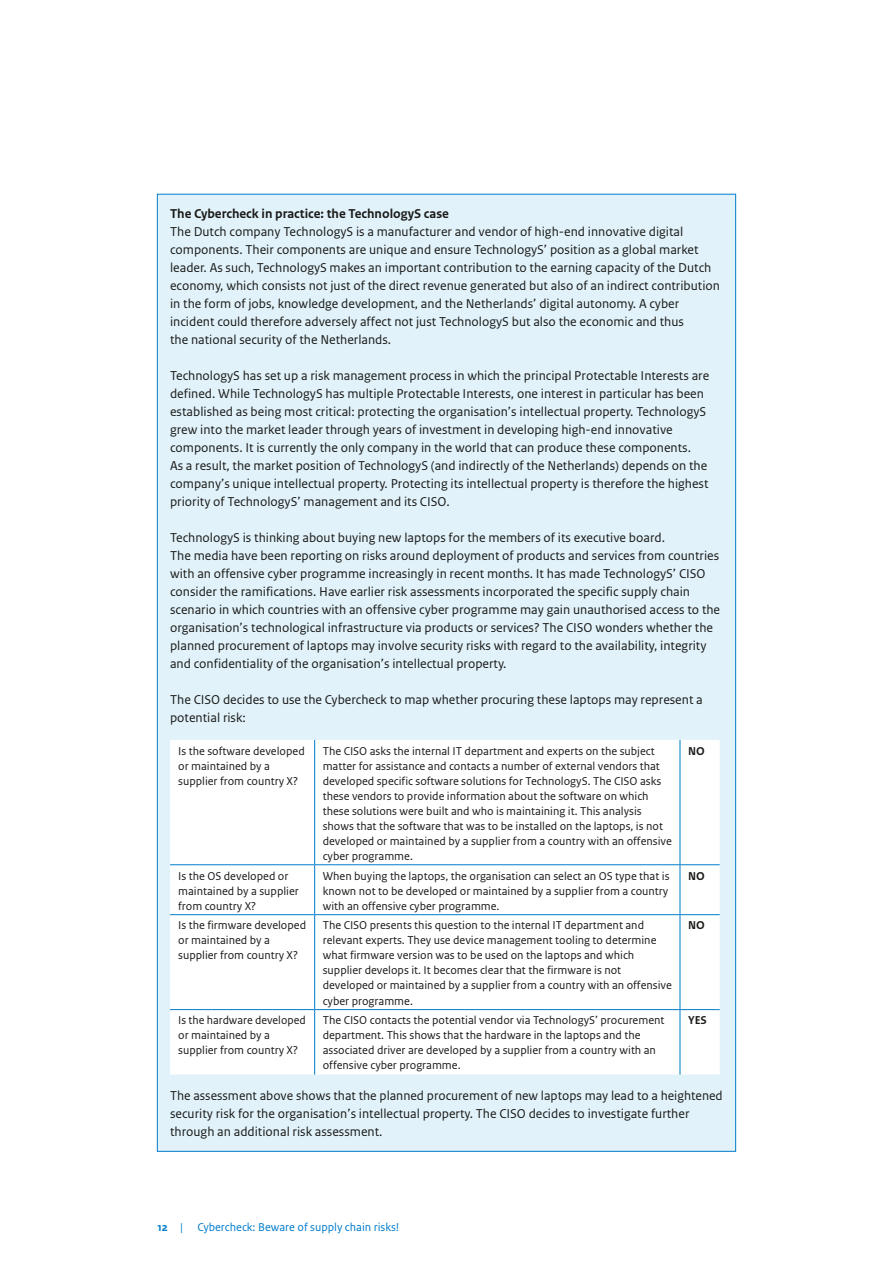
<style>
.page{position:relative;width:893px;height:1263px;background:#fff}
.page>*{position:absolute;margin:0;border:0;box-sizing:border-box;transform-origin:0 0}
.Kadertekst{font:13.5px/18px "Rijksoverheid Sans Text";color:#1a1a18}
.Kadertekst-2{font:700 13.5px "Rijksoverheid Sans Text";color:#1a1a18}
.Tabel_Broodtekst{font:12px/15px "Rijksoverheid Sans Text";color:#1a1a18}
.t1{font:12px "Rijksoverheid Sans Text";color:#007ccb}
.Tabel_Broodtekst-2{font:700 12px "Rijksoverheid Sans Text";color:#1a1a18}
.s1{font-weight:700}
</style>
<div class="page">
<div style="left:157px;top:194px;width:579px;height:958px;background:#e1f2fa;border:1px solid #007ccb"></div>
<div style="left:170px;top:740px;width:550px;height:334px;background:#fff"></div>
<hr style="left:314px;top:740px;width:1px;height:124px;background:#007ccb">
<hr style="left:680px;top:740px;width:1px;height:124px;background:#007ccb">
<hr style="left:170px;top:864px;width:145px;height:1px;background:#007ccb">
<hr style="left:315px;top:864px;width:365px;height:1px;background:#007ccb">
<hr style="left:314px;top:865px;width:1px;height:49px;background:#007ccb">
<hr style="left:680px;top:864px;width:40px;height:1px;background:#007ccb">
<hr style="left:680px;top:865px;width:1px;height:49px;background:#007ccb">
<hr style="left:170px;top:914px;width:145px;height:1px;background:#007ccb">
<hr style="left:315px;top:914px;width:365px;height:1px;background:#007ccb">
<hr style="left:314px;top:915px;width:1px;height:94px;background:#007ccb">
<hr style="left:680px;top:914px;width:40px;height:1px;background:#007ccb">
<hr style="left:680px;top:915px;width:1px;height:94px;background:#007ccb">
<hr style="left:170px;top:1009px;width:145px;height:1px;background:#007ccb">
<hr style="left:315px;top:1009px;width:365px;height:1px;background:#007ccb">
<hr style="left:314px;top:1010px;width:1px;height:64px;background:#007ccb">
<hr style="left:680px;top:1009px;width:40px;height:1px;background:#007ccb">
<hr style="left:680px;top:1010px;width:1px;height:64px;background:#007ccb">
<p class="Kadertekst-2" style="left:170px;top:206px;width:280px">The Cybercheck in practice: the TechnologyS case</p>
<p class="Kadertekst" style="left:170px;top:223px;width:551px">The Dutch company TechnologyS is a manufacturer and vendor of high-end innovative digital components. Their components are unique and ensure TechnologyS’ position as a global market leader. As such, TechnologyS makes an important contribution to the earning capacity of the Dutch economy, which consists not just of the direct revenue generated but also of an indirect contribution in the form of jobs, knowledge development, and the Netherlands’ digital autonomy. A cyber incident could therefore adversely affect not just TechnologyS but also the economic and thus<br>the national security of the Netherlands.</p>
<p class="Kadertekst" style="left:170px;top:367px;width:541px">TechnologyS has set up a risk management process in which the principal Protectable Interests are defined. While TechnologyS has multiple Protectable Interests, one interest in particular has been established as being most critical: protecting the organisation’s intellectual property. TechnologyS grew into the market leader through years of investment in developing high-end innovative components. It is currently the only company in the world that can produce these components.<br>As a result, the market position of TechnologyS (and indirectly of the Netherlands) depends on the company’s unique intellectual property. Protecting its intellectual property is therefore the highest priority of TechnologyS’ management and its CISO.</p>
<p class="Kadertekst" style="left:170px;top:529px;width:552px">TechnologyS is thinking about buying new laptops for the members of its executive board.<br>The media have been reporting on risks around deployment of products and services from countries with an offensive cyber programme increasingly in recent months. It has made TechnologyS’ CISO consider the ramifications. Have earlier risk assessments incorporated the specific supply chain scenario in which countries with an offensive cyber programme may gain unauthorised access to the organisation’s technological infrastructure via products or services? The CISO wonders whether the planned procurement of laptops may involve security risks with regard to the availability, integrity and confidentiality of the organisation’s intellectual property.</p>
<p class="Kadertekst" style="left:170px;top:691px;width:534px">The CISO decides to use the Cybercheck to map whether procuring these laptops may represent a potential risk:</p>
<p class="Tabel_Broodtekst" style="left:178px;top:743px;width:128px">Is the software developed or maintained by a supplier from country X?</p>
<p class="Tabel_Broodtekst" style="left:323px;top:743px;width:351px">The CISO asks the internal IT department and experts on the subject matter for assistance and contacts a number of external vendors that developed specific software solutions for TechnologyS. The CISO asks these vendors to provide information about the software on which these solutions were built and who is maintaining it. This analysis shows that the software that was to be installed on the laptops, is not developed or maintained by a supplier from a country with an offensive cyber programme.</p>
<p class="Tabel_Broodtekst-2" style="left:688px;top:744px;width:18px">NO</p>
<p class="Tabel_Broodtekst" style="left:178px;top:868px;width:122px">Is the OS developed or maintained by a supplier from country X?</p>
<p class="Tabel_Broodtekst" style="left:323px;top:868px;width:348px;text-align:justify">When buying the laptops, the organisation can select an OS type that is known not to be developed or maintained by a supplier from a country with an offensive cyber programme.</p>
<p class="Tabel_Broodtekst-2" style="left:688px;top:869px;width:18px">NO</p>
<p class="Tabel_Broodtekst" style="left:178px;top:918px;width:129px">Is the firmware developed or maintained by a supplier from country X?</p>
<p class="Tabel_Broodtekst" style="left:323px;top:918px;width:351px">The CISO presents this question to the internal IT department and relevant experts. They use device management tooling to determine what firmware version was to be used on the laptops and which supplier develops it. It becomes clear that the firmware is not developed or maintained by a supplier from a country with an offensive cyber programme.</p>
<p class="Tabel_Broodtekst-2" style="left:688px;top:919px;width:18px">NO</p>
<p class="Tabel_Broodtekst" style="left:178px;top:1013px;width:129px">Is the hardware developed or maintained by a supplier from country X?</p>
<p class="Tabel_Broodtekst" style="left:323px;top:1013px;width:343px">The CISO contacts the potential vendor via TechnologyS’ procurement department. This shows that the hardware in the laptops and the associated driver are developed by a supplier from a country with an offensive cyber programme.</p>
<p class="Tabel_Broodtekst-2" style="left:688px;top:1014px;width:20px">YES</p>
<p class="Kadertekst" style="left:170px;top:1087px;width:554px">The assessment above shows that the planned procurement of new laptops may lead to a heightened security risk for the organisation’s intellectual property. The CISO decides to investigate further through an additional risk assessment.</p>
<p class="t1" style="left:157px;top:1220px;width:244px"><span class="s1">12</span> | Cybercheck: Beware of supply chain risks!</p>
</div>
